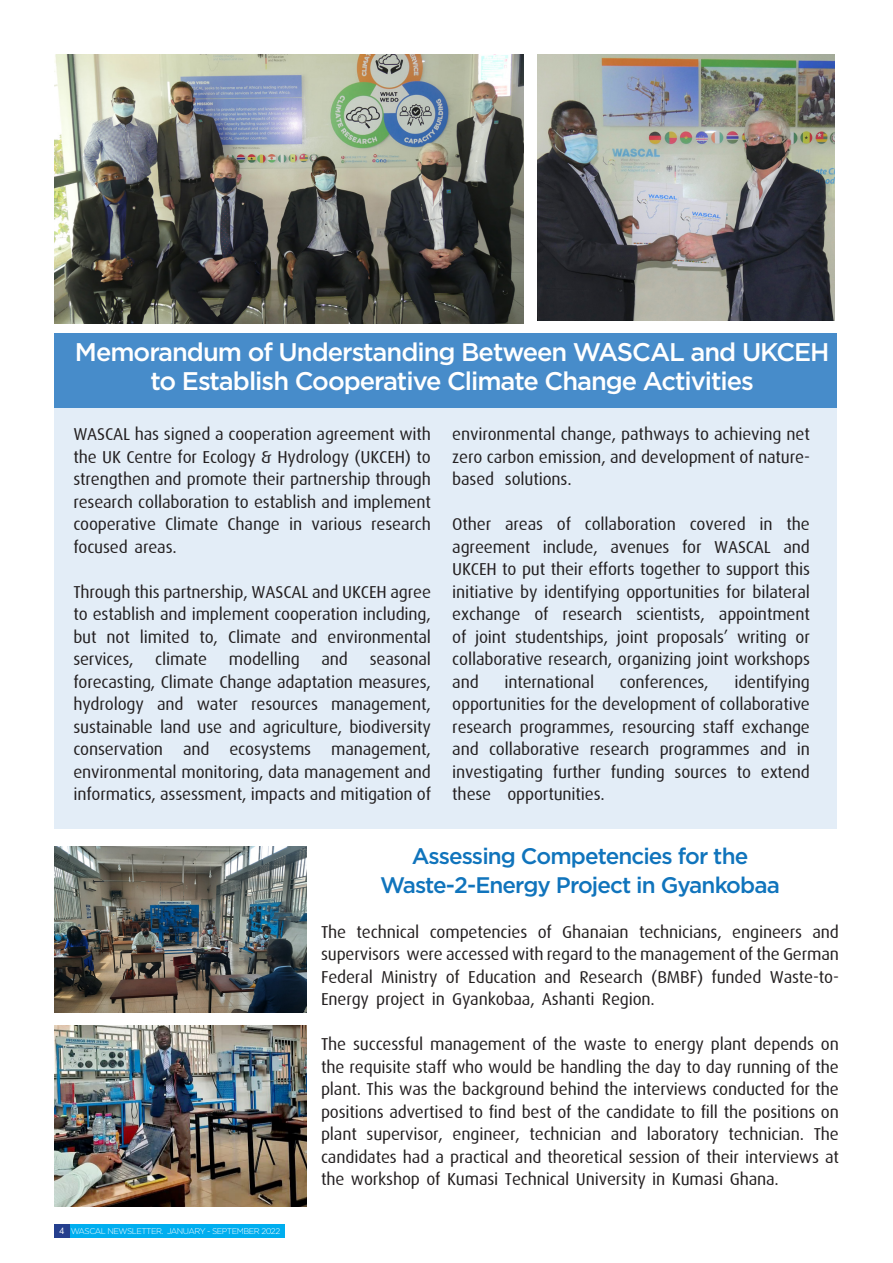
<style>
.page{position:relative;width:893px;height:1263px;background:#fff}
.page>*{position:absolute;margin:0;border:0;box-sizing:border-box;transform-origin:0 0}
.t1{font:500 25.5px/28.5px "Gotham";letter-spacing:-.04em;color:#fff;text-align:center}
.t2{font:500 22.5px "Gotham";letter-spacing:-.04em;color:#1074bc}
.t3{font:17.25px/22.5px "Dax";letter-spacing:-.01em;color:#231f20;text-align:justify}
.t4{font:300 8.25px "Gotham";letter-spacing:-.06em;color:#fff}
.s1{font-family:"Segoe UI";font-weight:400;font-size:9px}
</style>
<div class="page">
<div style="left:70px;top:1224px;width:214px;height:13px;background:#00aeef"></div>
<div style="left:54px;top:1224px;width:16px;height:13px;background:#253f8e"></div>
<div style="left:54px;top:333px;width:783px;height:74px;background:#478cca"></div>
<div style="left:54px;top:407px;width:783px;height:422px;background:#e3edf7"></div>
<img style="left:54px;top:54px;width:469px;height:269px">
<img style="left:54px;top:846px;width:252px;height:166px">
<img style="left:54px;top:1026px;width:252px;height:180px">
<img style="left:537px;top:54px;width:298px;height:266px">
<p class="t1" style="left:75px;top:337px;width:756px">Memorandum of Understanding Between WASCAL and UKCEH to Establish Cooperative Climate Change Activities</p>
<p class="t3" style="left:73px;top:423px;width:359px">WASCAL has signed a cooperation agreement with the UK Centre for Ecology &amp; Hydrology (UKCEH) to strengthen and promote their partnership through research collaboration to establish and implement cooperative Climate Change in various research focused areas.</p>
<p class="t3" style="left:73px;top:580px;width:359px">Through this partnership, WASCAL and UKCEH agree to establish and implement cooperation including, but not limited to, Climate and environmental services,</p>
<p class="t3" style="left:73px;top:648px;width:359px;text-indent:296px">seasonal forecasting, Climate Change adaptation measures, hydrology and water resources management, sustainable land use and agriculture, biodiversity conservation and ecosystems management, environmental monitoring, data management and informatics, assessment, impacts and mitigation of</p>
<p class="t3" style="left:155px;top:648px;width:53px">climate</p>
<p class="t3" style="left:229px;top:648px;width:72px">modelling</p>
<p class="t3" style="left:322px;top:648px;width:28px">and</p>
<p class="t3" style="left:452px;top:423px;width:359px">environmental change, pathways to achieving net zero carbon emission, and development of nature&shy;based solutions.</p>
<p class="t3" style="left:452px;top:513px;width:359px">Other areas of collaboration covered in the agreement include, avenues for WASCAL and UKCEH to put their efforts together to support this initiative by identifying opportunities for bilateral exchange of research scientists, appointment of joint studentships, joint proposals’ writing or collaborative research, organizing joint workshops and</p>
<p class="t3" style="left:452px;top:670px;width:359px;text-indent:282px">identifying opportunities for the development of collaborative research programmes, resourcing staff exchange and collaborative research programmes and in investigating further funding sources to extend these opportunities.</p>
<p class="t3" style="left:504px;top:670px;width:91px">international</p>
<p class="t3" style="left:620px;top:670px;width:91px">conferences,</p>
<p class="t4" style="left:60px;top:1225px;width:222px"><span class="s1">4</span> WASCAL NEWSLETTER. JANUARY - SEPTEMBER 2022</p>
<p class="t2" style="left:412px;top:841px;width:338px">Assessing Competencies for the</p>
<p class="t2" style="left:380px;top:870px;width:401px">Waste-2-Energy Project in Gyankobaa</p>
<p class="t3" style="left:321px;top:921px;width:519px">The technical competencies of Ghanaian technicians, engineers and supervisors were accessed with regard to the management of the German Federal Ministry of Education and Research (BMBF) funded Waste-to-Energy project in Gyankobaa, Ashanti Region.</p>
<p class="t3" style="left:321px;top:1033px;width:519px">The successful management of the waste to energy plant depends on the requisite staff who would be handling the day to day running of the plant. This was the background behind the interviews conducted for the positions advertised to find best of the candidate to fill the positions on plant supervisor, engineer, technician and laboratory technician. The candidates had a practical and theoretical session of their interviews at the workshop of Kumasi Technical University in Kumasi Ghana.</p>
</div>
